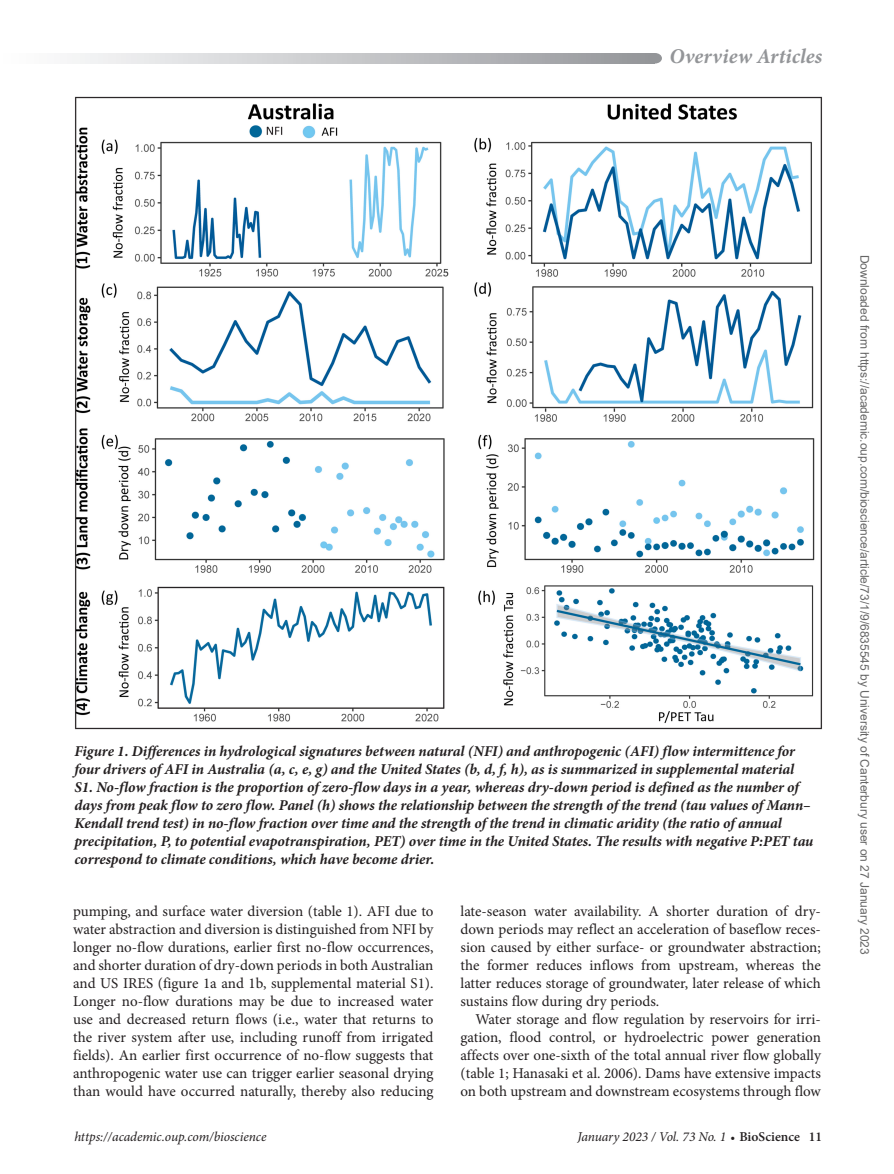
<style>
.page{position:relative;width:894px;height:1174px;background:#fff}
.page>*{position:absolute;margin:0;border:0;box-sizing:border-box;transform-origin:0 0}
.RH{font:italic 700 21px "Minion Pro";letter-spacing:.005em;color:#939598}
.Para{font:15px/18px "Minion Pro";color:#231f20;text-align:justify}
.FigCaption{font:italic 700 15px/18px "Minion Pro";letter-spacing:-.005em;color:#231f20}
.t1{font:italic 13.5px "Minion Pro";letter-spacing:-.005em;color:#231f20}
.t2{font:12px "Arial";color:#666}
.s1{font-weight:600;font-style:normal;font-size:12px}
.s2{font-weight:600;font-style:normal}
</style>
<div class="page">
<svg style="left:72px;top:53px;width:580px;height:11px;background:#c5c6c9"></svg>
<div style="left:648px;top:53px;width:13px;height:11px;background:#939598;border-radius:50%"></div>
<img style="left:75px;top:96px;width:746px;height:633px">
<p class="RH" style="left:669px;top:41px;width:154px">Overview Articles</p>
<p class="FigCaption" style="left:74px;top:742px;width:740px">Figure 1. Differences in hydrological signatures between natural (NFI) and anthropogenic (AFI) flow intermittence for four drivers of AFI in Australia (a, c, e, g) and the United States (b, d, f, h), as is summarized in supplemental material S1. No-flow fraction is the proportion of zero-flow days in a year, whereas dry-down period is defined as the number of days from peak flow to zero flow. Panel (h) shows the relationship between the strength of the trend (tau values of Mann– Kendall trend test) in no-flow fraction over time and the strength of the trend in climatic aridity (the ratio of annual precipitation, P, to potential evapotranspiration, PET) over time in the United States. The results with negative P:PET tau correspond to climate conditions, which have become drier.</p>
<p class="Para" style="left:73px;top:902px;width:362px">pumping, and surface water diversion (table 1). AFI due to water abstraction and diversion is distinguished from NFI by longer no-flow durations, earlier first no-flow occurrences, and shorter duration of dry-down periods in both Australian and US IRES (figure 1a and 1b, supplemental material S1).<br>Longer no-flow durations may be due to increased water use and decreased return flows (i.e., water that returns to the river system after use, including runoff from irrigated fields). An earlier first occurrence of no-flow suggests that anthropogenic water use can trigger earlier seasonal drying than would have occurred naturally, thereby also reducing</p>
<p class="Para" style="left:460px;top:902px;width:362px">late-season water availability. A shorter duration of dry&shy;down periods may reflect an acceleration of baseflow reces&shy;sion caused by either surface- or groundwater abstraction; the former reduces inflows from upstream, whereas the latter reduces storage of groundwater, later release of which sustains flow during dry periods.</p>
<p class="Para" style="left:460px;top:1010px;width:362px;text-indent:15px">Water storage and flow regulation by reservoirs for irri&shy;gation, flood control, or hydroelectric power generation affects over one-sixth of the total annual river flow globally (table 1; Hanasaki et al. 2006). Dams have extensive impacts on both upstream and downstream ecosystems through flow</p>
<p class="t1" style="left:74px;top:1127px;width:193px">https://academic.oup.com/bioscience</p>
<p class="t1" style="left:577px;top:1127px;width:246px">January 2023 / Vol. 73 No. 1 <span class="s1">•</span> <span class="s2">BioScience 11</span></p>
<p class="t2" style="left:868px;top:254px;width:701px;rotate:90deg">Downloaded from https://academic.oup.com/bioscience/article/73/1/9/6835545 by University of Canterbury user on 27 January 2023</p>
</div>
